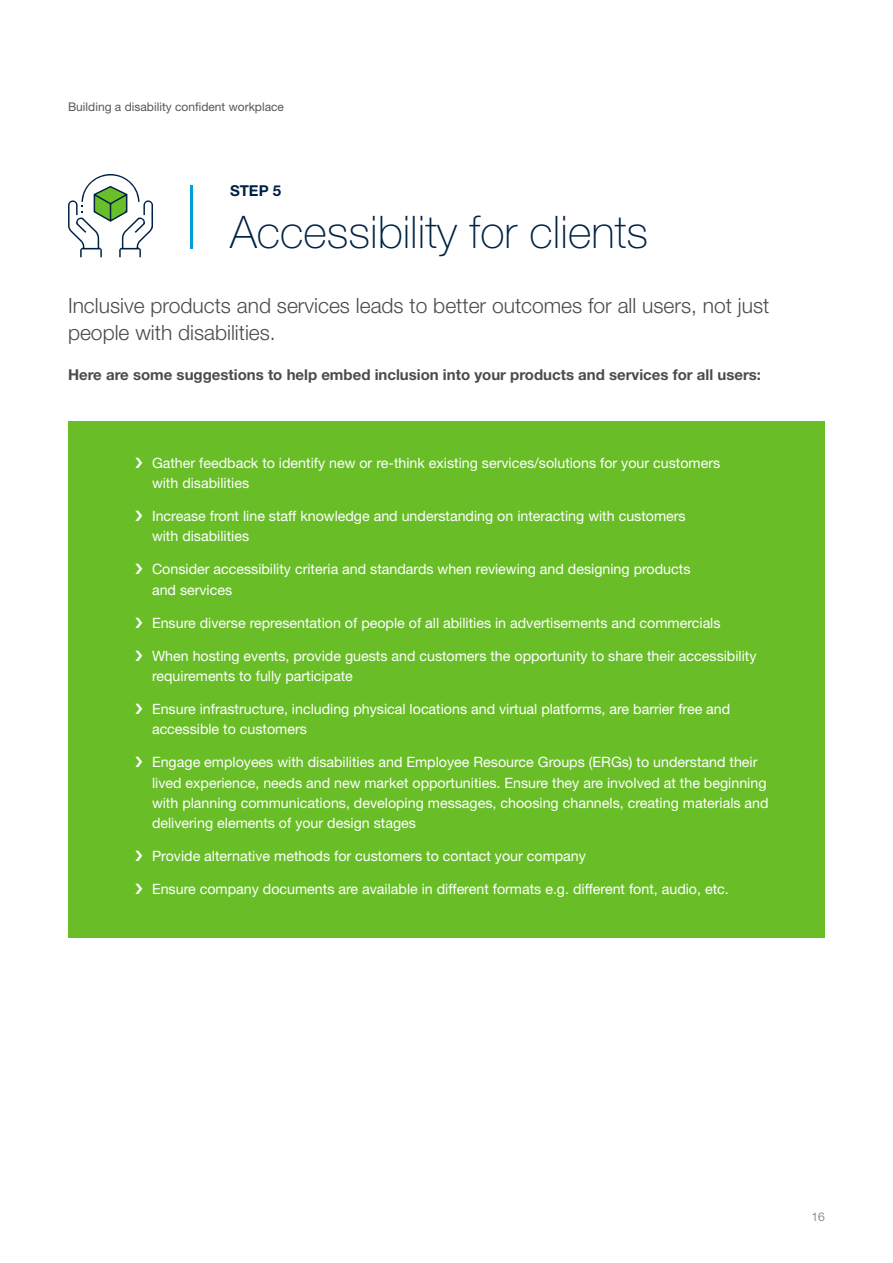
<style>
.page{position:relative;width:893px;height:1263px;background:#fff}
.page>*{position:absolute;margin:0;border:0;box-sizing:border-box;transform-origin:0 0}
.t1{font:100 45px "Helvetica Neue LT Std";color:#024}
.t2{font:300 21px/27px "Helvetica Neue LT Std";color:#4a4c4b}
.t3{font:700 15px "Helvetica Neue LT Std";color:#4a4c4b}
.t4{font:700 15px "Helvetica Neue LT Std";color:#024}
.t5{font:14.25px/20.2px "Helvetica Neue LT Std";color:#fff}
.t6{font:12px "Helvetica Neue LT Std";color:#565858}
.t7{font:300 12px "Helvetica Neue LT Std";color:#6d6e71}
</style>
<div class="page">
<svg style="left:68px;top:174px;width:85px;height:83px"></svg>
<div style="left:68px;top:421px;width:757px;height:517px;background:#69be28"></div>
<hr style="left:190px;top:185px;width:2px;height:63px;background:#009fda">
<p class="t6" style="left:68px;top:99px;width:218px">Building a disability confident workplace</p>
<p class="t4" style="left:230px;top:182px;width:21px">Step</p>
<p class="t4" style="left:273px;top:182px;width:10px">5</p>
<h1 class="t1" style="left:230px;top:207px;width:419px">Accessibility for clients</h1>
<h2 class="t2" style="left:68px;top:291px;width:703px">Inclusive products and services leads to better outcomes for all users, not just people with disabilities.</h2>
<p class="t3" style="left:68px;top:366px;width:694px">Here are some suggestions to help embed inclusion into your products and services for all users:</p>
<p class="t5" style="left:152px;top:452px;width:570px">Gather feedback to identify new or re-think existing services/solutions for your customers with disabilities</p>
<p class="t5" style="left:152px;top:506px;width:535px">Increase front line staff knowledge and understanding on interacting with customers with disabilities</p>
<p class="t5" style="left:152px;top:559px;width:540px">Consider accessibility criteria and standards when reviewing and designing products and services</p>
<p class="t5" style="left:152px;top:612px;width:570px">Ensure diverse representation of people of all abilities in advertisements and commercials</p>
<p class="t5" style="left:152px;top:645px;width:606px">When hosting events, provide guests and customers the opportunity to share their accessibility requirements to fully participate</p>
<p class="t5" style="left:152px;top:699px;width:580px">Ensure infrastructure, including physical locations and virtual platforms, are barrier free and accessible to customers</p>
<p class="t5" style="left:152px;top:752px;width:618px">Engage employees with disabilities and Employee Resource Groups (ERGs) to understand their lived experience, needs and new market opportunities. Ensure they are involved at the beginning with planning communications, developing messages, choosing channels, creating materials and delivering elements of your design stages</p>
<p class="t5" style="left:152px;top:846px;width:435px">Provide alternative methods for customers to contact your company</p>
<p class="t5" style="left:152px;top:879px;width:578px">Ensure company documents are available in different formats e.g. different font, audio, etc.</p>
<p class="t7" style="left:812px;top:1209px;width:15px">16</p>
</div>
